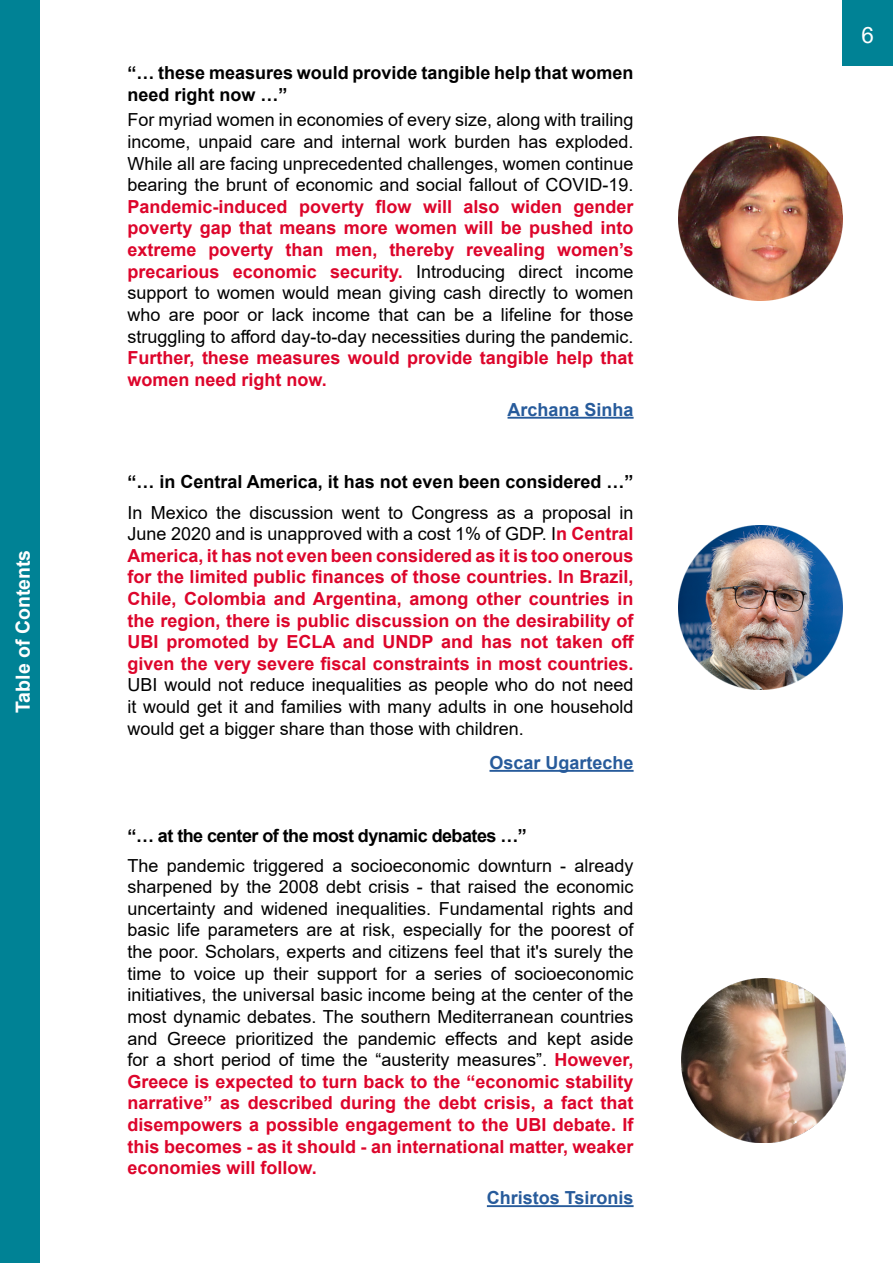
<style>
.page{position:relative;width:893px;height:1263px;background:#fff}
.page>*{position:absolute;margin:0;border:0;box-sizing:border-box;transform-origin:0 0}
.t1{font:22.5px "Arial";color:#fff}
.t2{font:700 19.5px "Arial";color:#fff}
.t3{font:18px/21.6px "Arial";color:#000;text-align:justify}
.t4{font:700 18px/21.6px "Arial";color:#dd052b}
.t5{font:700 18px/21.6px "Arial";color:#000}
.t6{font:700 18px "Arial";color:#275b9b}
.t7{font:700 18px "Arial";letter-spacing:-.03em;color:#000}
.s1{font-weight:700;color:#dd052b}
.s2{font-weight:400;color:#000}
</style>
<div class="page">
<div style="left:843px;top:0;width:50px;height:66px;background:#008295"></div>
<hr style="left:508px;top:417px;width:126px;height:2px;background:#275b9b">
<hr style="left:489px;top:770px;width:145px;height:2px;background:#275b9b">
<hr style="left:487px;top:1205px;width:147px;height:2px;background:#275b9b">
<div style="left:0;top:0;width:40px;height:1263px;background:#008295"></div>
<img style="left:681px;top:978px;width:164px;height:164px">
<hr style="left:892px;top:0;width:1px;height:1263px;background:#008295">
<img style="left:678px;top:136px;width:165px;height:164px">
<img style="left:678px;top:525px;width:165px;height:164px">
<p class="t2" style="left:9px;top:713px;width:165px;rotate:-90deg">Table of Contents</p>
<p class="t5" style="left:128px;top:62px;width:507px">“… these measures would provide tangible help that women need right now …”</p>
<p class="t3" style="left:128px;top:109px;width:507px">For myriad women in economies of every size, along with trailing income, unpaid care and internal work burden has exploded.<br>While all are facing unprecedented challenges, women continue bearing the brunt of economic and social fallout of COVID-19.</p>
<p class="t3" style="left:128px;top:196px;width:507px"><span class="s1">Pandemic-induced poverty flow will also widen gender poverty gap that means more women will be pushed into extreme poverty than men, thereby revealing women’s precarious economic security.</span> Introducing direct income support to women would mean giving cash directly to women who are poor or lack income that can be a lifeline for those struggling to afford day-to-day necessities during the pandemic.</p>
<p class="t4" style="left:128px;top:347px;width:507px">Further, these measures would provide tangible help that women need right now.</p>
<p class="t6" style="left:508px;top:397px;width:128px">Archana Sinha</p>
<p class="t5" style="left:128px;top:471px;width:507px">“… in Central America, it has not even been considered …”</p>
<p class="t4" style="left:128px;top:502px;width:508px;text-align:justify"><span class="s2">In Mexico the discussion went to Congress as a proposal in June 2020 and is unapproved with a cost 1% of GDP. I</span>n Central America, it has not even been considered as it is too onerous for the limited public finances of those countries. In Brazil, Chile, Colombia and Argentina, among other countries in the region, there is public discussion on the desirability of UBI promoted by ECLA and UNDP and has not taken off given the very severe fiscal constraints in most countries.</p>
<p class="t3" style="left:128px;top:674px;width:507px">UBI would not reduce inequalities as people who do not need it would get it and families with many adults in one household would get a bigger share than those with children.</p>
<p class="t6" style="left:489px;top:750px;width:146px">Oscar Ugarteche</p>
<p class="t7" style="left:128px;top:822px;width:401px">“… at the center of the most dynamic debates …”</p>
<p class="t3" style="left:128px;top:854px;width:507px">The pandemic triggered a socioeconomic downturn - already sharpened by the 2008 debt crisis - that raised the economic uncertainty and widened inequalities. Fundamental rights and basic life parameters are at risk, especially for the poorest of the poor. Scholars, experts and citizens feel that it's surely the time to voice up their support for a series of socioeconomic initiatives, the universal basic income being at the center of the most dynamic debates. The southern Mediterranean countries and Greece prioritized the pandemic effects and kept aside for a short period of time the “austerity measures”. <span class="s1">However, Greece is expected to turn back to the “economic stability narrative” as described during the debt crisis, a fact that disempowers a possible engagement to the UBI debate. If this becomes - as it should - an international matter, weaker economies will follow.</span></p>
<p class="t6" style="left:487px;top:1185px;width:148px">Christos Tsironis</p>
<p class="t1" style="left:862px;top:20px;width:14px">6</p>
</div>
